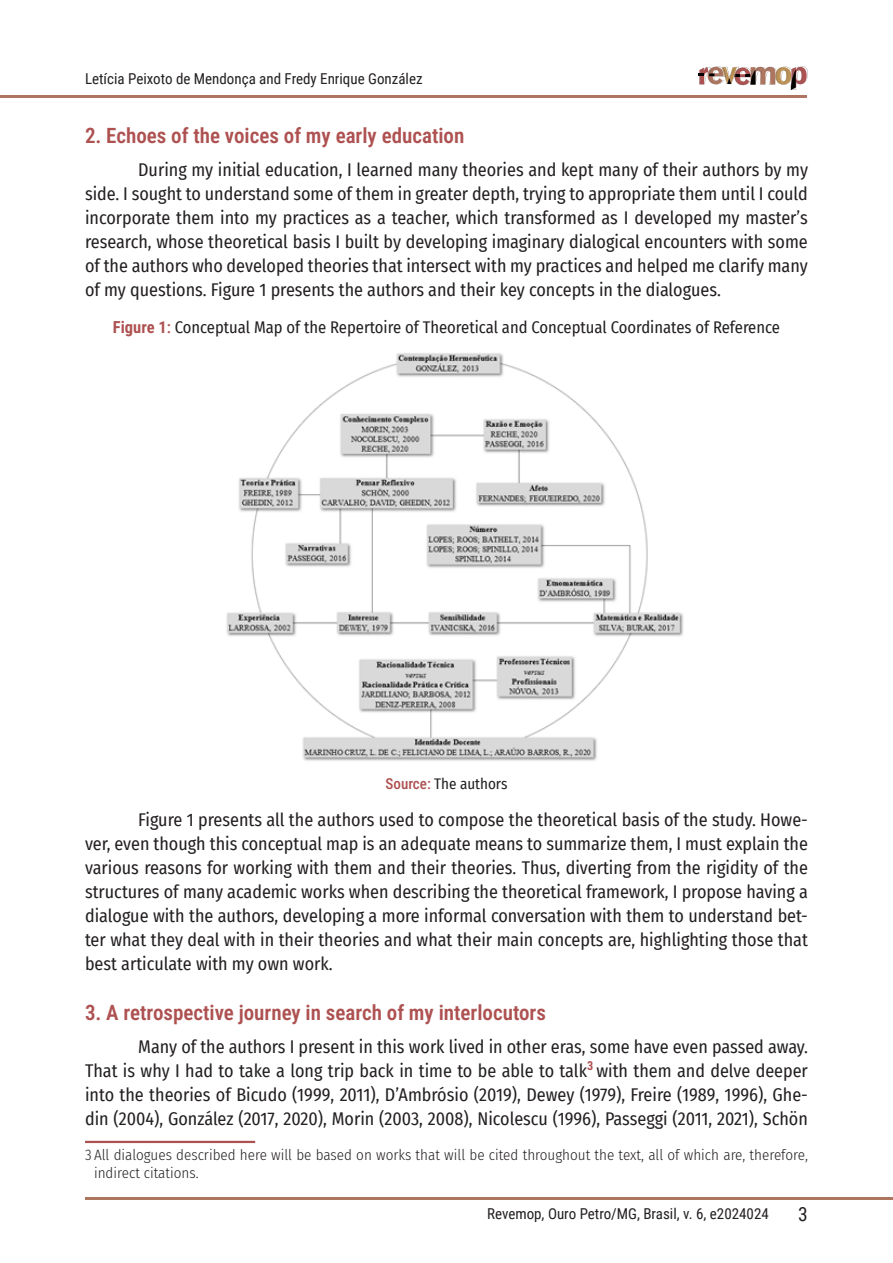
<style>
.page{position:relative;width:893px;height:1263px;background:#fff}
.page>*{position:absolute;margin:0;border:0;box-sizing:border-box;transform-origin:0 0}
.t1{font:600 21px "Roboto Condensed";color:#ae5151}
.t2{font:19.5px "Roboto Condensed";color:#231f20}
.Paragraph{font:18px/24px "Fira Sans Condensed";color:#231f20;text-align:justify}
.Figure{font:16.5px "Fira Sans Condensed";color:#231f20}
.footpage{font:300 15px/18px "Fira Sans Condensed";color:#231f20}
.t3{font:15px "Roboto Condensed";color:#231f20}
.Source{font:15px "Fira Sans Condensed";color:#231f20}
.s1{font-family:"Roboto Condensed";font-weight:700;color:#ae5151}
.s2{font-family:"Roboto Condensed";font-weight:500;color:#ae5151}
</style>
<div class="page">
<svg style="left:698px;top:66px;width:110px;height:24px"></svg>
<hr style="left:0;top:95px;width:807px;height:2px;background:#ae7661">
<hr style="left:85px;top:1197px;width:808px;height:2px;background:#ae7661">
<img style="left:226px;top:353px;width:458px;height:408px">
<hr style="left:85px;top:1141px;width:170px;height:2px;background:#ae5151">
<p class="t3" style="left:85px;top:68px;width:339px">Letícia Peixoto de Mendonça and Fredy Enrique González</p>
<p class="t1" style="left:85px;top:121px;width:381px">2. Echoes of the voices of my early education</p>
<p class="Paragraph" style="left:85px;top:157px;width:724px;text-indent:53px">During my initial education, I learned many theories and kept many of their authors by my side. I sought to understand some of them in greater depth, trying to appropriate them until I could incorporate them into my practices as a teacher, which transformed as I developed my master’s research, whose theoretical basis I built by developing imaginary dialogical encounters with some of the authors who developed theories that intersect with my practices and helped me clarify many of my questions. Figure 1 presents the authors and their key concepts in the dialogues.</p>
<p class="Figure" style="left:113px;top:314px;width:669px"><span class="s1">Figure 1</span><span class="s2">:</span> Conceptual Map of the Repertoire of Theoretical and Conceptual Coordinates of Reference</p>
<p class="Source" style="left:386px;top:772px;width:123px"><span class="s2">Source:</span> The authors</p>
<p class="Paragraph" style="left:85px;top:807px;width:724px;text-indent:53px">Figure 1 presents all the authors used to compose the theoretical basis of the study. Howe&shy;ver, even though this conceptual map is an adequate means to summarize them, I must explain the various reasons for working with them and their theories. Thus, diverting from the rigidity of the structures of many academic works when describing the theoretical framework, I propose having a dialogue with the authors, developing a more informal conversation with them to understand bet&shy;ter what they deal with in their theories and what their main concepts are, highlighting those that best articulate with my own work.</p>
<p class="t1" style="left:85px;top:998px;width:462px">3. A retrospective journey in search of my interlocutors</p>
<p class="Paragraph" style="left:85px;top:1034px;width:724px;text-indent:53px">Many of the authors I present in this work lived in other eras, some have even passed away.<br>That is why I had to take a long trip back in time to be able to talk<sup>3</sup> with them and delve deeper into the theories of Bicudo (1999, 2011), D’Ambrósio (2019), Dewey (1979), Freire (1989, 1996), Ghe&shy;din (2004), González (2017, 2020), Morin (2003, 2008), Nicolescu (1996), Passeggi (2011, 2021), Schön</p>
<p class="footpage" style="left:94px;top:1146px;width:715px;text-indent:-9px">3 All dialogues described here will be based on works that will be cited throughout the text, all of which are, therefore, indirect citations.</p>
<p class="t3" style="left:487px;top:1203px;width:283px">Revemop, Ouro Petro/MG, Brasil, v. 6, e2024024</p>
<p class="t2" style="left:798px;top:1200px;width:11px">3</p>
</div>
